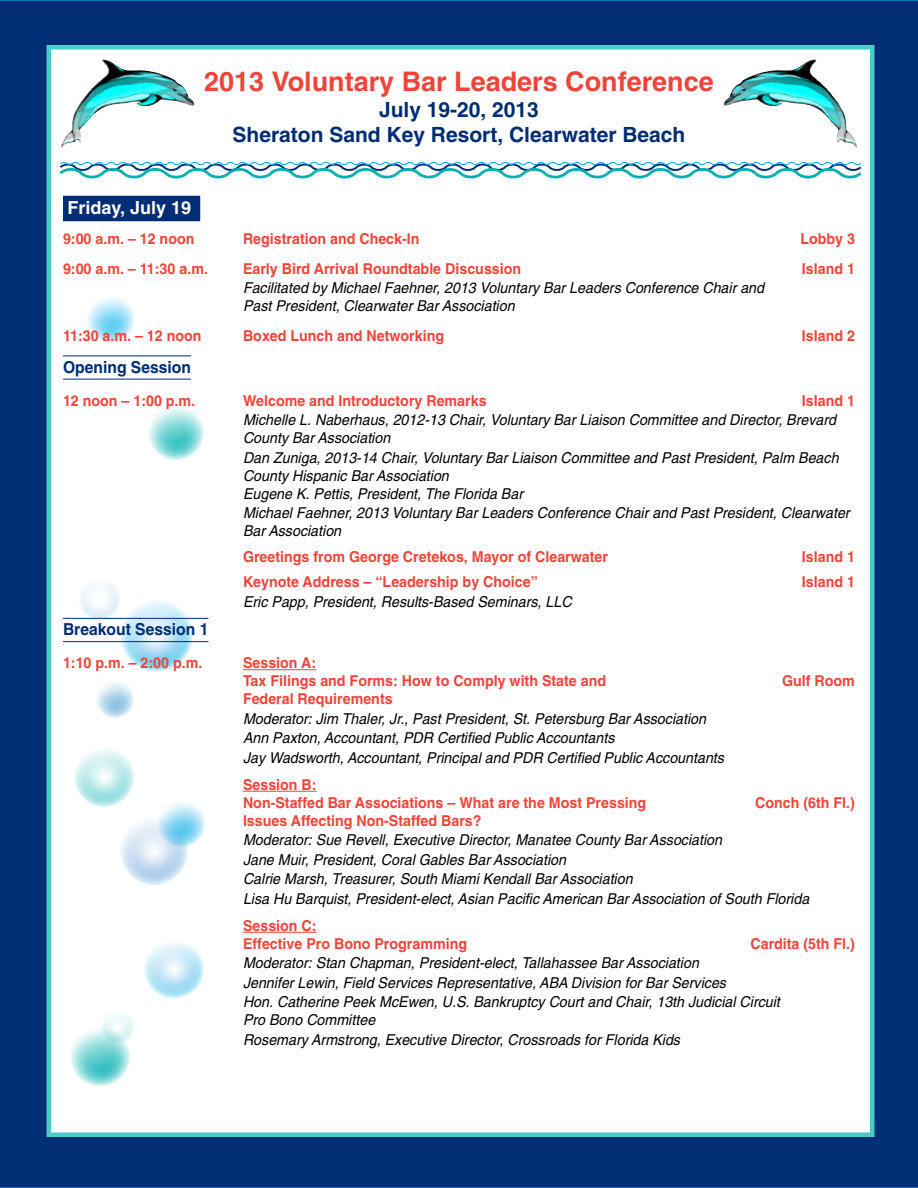
<style>
.page{position:relative;width:918px;height:1188px;background:#002d73}
.page>*{position:absolute;margin:0;border:0;box-sizing:border-box;transform-origin:0 0}
.t1{font:700 27px "Helvetica";color:#ef4439}
.t2{font:700 21px/25.2px "Helvetica";color:#002d73;text-align:center}
.t3{font:700 18px "Helvetica";color:#fff}
.t4{font:700 16.5px "Helvetica";color:#002d73;scale:.95 1}
.t5{font:italic 15px/19.5px "Helvetica";color:#000;scale:.95 1}
.t6{font:700 15px/18px "Helvetica";color:#ef4439;scale:.95 1}
</style>
<div class="page">
<div style="left:46px;top:45px;width:828px;height:1092px;background:#fff;border:4px solid #4dc9c8"></div>
<img style="left:723px;top:59px;width:134px;height:88px">
<img style="left:61px;top:59px;width:134px;height:88px">
<svg style="left:59px;top:161px;width:803px;height:18px"></svg>
<svg style="left:149px;top:405px;width:54px;height:55px;background:#9de0e0"></svg>
<div style="left:148px;top:405px;width:56px;height:56px;border:1px solid #00aeef;border-radius:50%"></div>
<svg style="left:120px;top:817px;width:68px;height:68px;background:#d6e5f4"></svg>
<div style="left:120px;top:817px;width:68px;height:68px;border:1px solid #00aeef;border-radius:50%"></div>
<svg style="left:145px;top:941px;width:58px;height:57px;background:#c9eaf9"></svg>
<div style="left:144px;top:940px;width:60px;height:59px;border:2px solid #00aeef;border-radius:50%"></div>
<svg style="left:100px;top:1010px;width:34px;height:33px"></svg>
<div style="left:100px;top:1010px;width:34px;height:34px;border:1px solid #00aeef;border-radius:50%"></div>
<svg style="left:79px;top:579px;width:41px;height:40px"></svg>
<div style="left:79px;top:578px;width:41px;height:42px;border:1px solid #00aeef;border-radius:50%"></div>
<svg style="left:96px;top:680px;width:38px;height:38px"></svg>
<div style="left:96px;top:679px;width:38px;height:39px;border:1px solid #00aeef;border-radius:50%"></div>
<svg style="left:158px;top:801px;width:47px;height:46px;background:#aae0f5"></svg>
<div style="left:158px;top:800px;width:47px;height:47px;border:1px solid #00aeef;border-radius:50%"></div>
<svg style="left:88px;top:296px;width:46px;height:46px;background:#b0e5f9"></svg>
<div style="left:87px;top:296px;width:47px;height:47px;border:1px solid #00aeef;border-radius:50%"></div>
<svg style="left:71px;top:1027px;width:59px;height:59px;background:#96dede"></svg>
<div style="left:70px;top:1027px;width:60px;height:60px;border:1px solid #00aeef;border-radius:50%"></div>
<svg style="left:121px;top:600px;width:71px;height:71px;background:#bee6f7"></svg>
<div style="left:120px;top:599px;width:73px;height:73px;border:1px solid #00aeef;border-radius:50%"></div>
<svg style="left:75px;top:748px;width:59px;height:58px;background:#c9eeee"></svg>
<div style="left:74px;top:747px;width:60px;height:60px;border:1px solid #00aeef;border-radius:50%"></div>
<div style="left:63px;top:196px;width:137px;height:25px;background:#002d73"></div>
<hr style="left:63px;top:355px;width:128px;height:1px;background:#002d73">
<hr style="left:63px;top:379px;width:128px;height:1px;background:#002d73">
<hr style="left:63px;top:618px;width:145px;height:1px;background:#002d73">
<hr style="left:63px;top:641px;width:145px;height:1px;background:#002d73">
<hr style="left:243px;top:669px;width:73px;height:1px;background:#ef4439">
<hr style="left:243px;top:791px;width:74px;height:1px;background:#ef4439">
<hr style="left:243px;top:932px;width:74px;height:1px;background:#ef4439">
<h1 class="t1" style="left:204px;top:65px;width:511px">2013 Voluntary Bar Leaders Conference</h1>
<h2 class="t2" style="left:233px;top:96px;width:454px">July 19-20, 2013<br>Sheraton Sand Key Resort, Clearwater Beach</h2>
<p class="t3" style="left:68px;top:196px;width:125px">Friday, July 19</p>
<p class="t6" style="left:63px;top:229px;width:140px">9:00 a.m. – 12 noon</p>
<p class="t6" style="left:243px;top:229px;width:187px">Registration and Check-In</p>
<p class="t6" style="left:800px;top:229px;width:59px">Lobby 3</p>
<p class="t6" style="left:63px;top:259px;width:154px">9:00 a.m. – 11:30 a.m.</p>
<p class="t6" style="left:243px;top:259px;width:294px">Early Bird Arrival Roundtable Discussion</p>
<p class="t6" style="left:802px;top:259px;width:57px">Island 1</p>
<p class="t5" style="left:243px;top:279px;width:550px;line-height:18px">Facilitated by Michael Faehner, 2013 Voluntary Bar Leaders Conference Chair and<br>Past President, Clearwater Bar Association</p>
<p class="t6" style="left:63px;top:327px;width:147px">11:30 a.m. – 12 noon</p>
<p class="t6" style="left:243px;top:327px;width:213px">Boxed Lunch and Networking</p>
<p class="t6" style="left:802px;top:327px;width:57px">Island 2</p>
<p class="t4" style="left:63px;top:357px;width:136px">Opening Session</p>
<p class="t6" style="left:63px;top:391px;width:141px">12 noon – 1:00 p.m.</p>
<p class="t6" style="left:243px;top:391px;width:258px">Welcome and Introductory Remarks</p>
<p class="t6" style="left:802px;top:391px;width:57px">Island 1</p>
<p class="t5" style="left:243px;top:411px;width:626px;line-height:18px">Michelle L. Naberhaus, 2012-13 Chair, Voluntary Bar Liaison Committee and Director, Brevard<br>County Bar Association</p>
<p class="t5" style="left:243px;top:448px;width:628px;line-height:18px">Dan Zuniga, 2013-14 Chair, Voluntary Bar Liaison Committee and Past President, Palm Beach<br>County Hispanic Bar Association<br>Eugene K. Pettis, President, The Florida Bar</p>
<p class="t5" style="left:243px;top:504px;width:640px;line-height:18px">Michael Faehner, 2013 Voluntary Bar Leaders Conference Chair and Past President, Clearwater<br>Bar Association</p>
<p class="t6" style="left:243px;top:547px;width:386px">Greetings from George Cretekos, Mayor of Clearwater</p>
<p class="t6" style="left:802px;top:547px;width:57px">Island 1</p>
<p class="t6" style="left:243px;top:573px;width:312px">Keynote Address – “Leadership by Choice”</p>
<p class="t6" style="left:802px;top:573px;width:57px">Island 1</p>
<p class="t5" style="left:243px;top:592px;width:347px">Eric Papp, President, Results-Based Seminars, LLC</p>
<p class="t4" style="left:63px;top:619px;width:155px">Breakout Session 1</p>
<p class="t6" style="left:63px;top:654px;width:148px">1:10 p.m. – 2:00 p.m.</p>
<p class="t6" style="left:243px;top:654px;width:384px">Session A:<br>Tax Filings and Forms: How to Comply with State and</p>
<p class="t6" style="left:782px;top:672px;width:78px">Gulf Room</p>
<p class="t6" style="left:243px;top:690px;width:159px">Federal Requirements</p>
<p class="t5" style="left:243px;top:709px;width:508px">Moderator: Jim Thaler, Jr., Past President, St. Petersburg Bar Association<br>Ann Paxton, Accountant, PDR Certified Public Accountants<br>Jay Wadsworth, Accountant, Principal and PDR Certified Public Accountants</p>
<p class="t6" style="left:243px;top:775px;width:426px">Session B:<br>Non-Staffed Bar Associations – What are the Most Pressing</p>
<p class="t6" style="left:755px;top:793px;width:106px">Conch (6th Fl.)</p>
<p class="t6" style="left:243px;top:811px;width:253px">Issues Affecting Non-Staffed Bars?</p>
<p class="t5" style="left:243px;top:830px;width:598px">Moderator: Sue Revell, Executive Director, Manatee County Bar Association<br>Jane Muir, President, Coral Gables Bar Association<br>Calrie Marsh, Treasurer, South Miami Kendall Bar Association<br>Lisa Hu Barquist, President-elect, Asian Pacific American Bar Association of South Florida</p>
<p class="t6" style="left:243px;top:916px;width:237px">Session C:<br>Effective Pro Bono Programming</p>
<p class="t6" style="left:750px;top:934px;width:112px">Cardita (5th Fl.)</p>
<p class="t5" style="left:243px;top:953px;width:567px">Moderator: Stan Chapman, President-elect, Tallahassee Bar Association<br>Jennifer Lewin, Field Services Representative, ABA Division for Bar Services<br>Hon. Catherine Peek McEwen, U.S. Bankruptcy Court and Chair, 13th Judicial Circuit</p>
<p class="t5" style="left:243px;top:1010px;width:462px">Pro Bono Committee<br>Rosemary Armstrong, Executive Director, Crossroads for Florida Kids</p>
</div>
